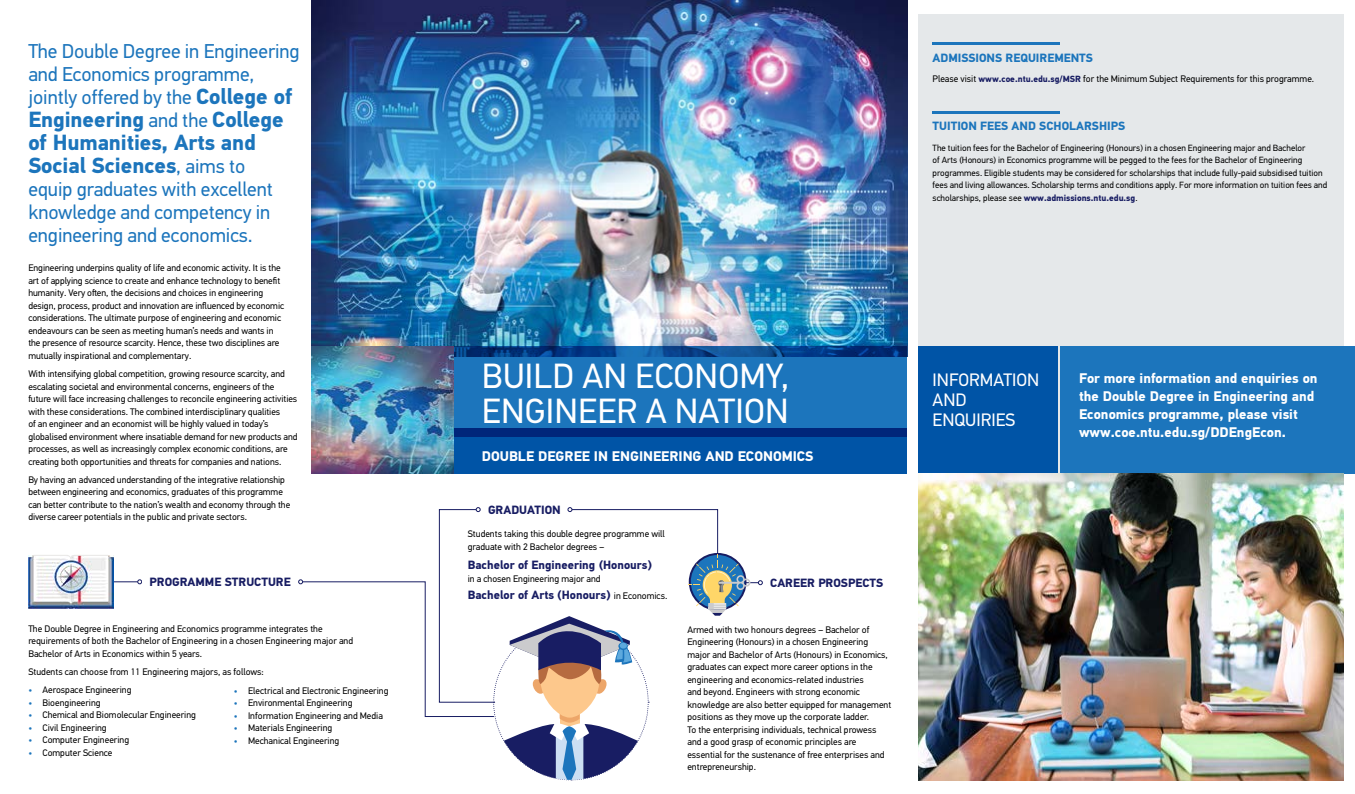
<style>
.page{position:relative;width:1355px;height:794px;background:#fff}
.page>*{position:absolute;margin:0;border:0;box-sizing:border-box;transform-origin:0 0}
.t1{font:35px/35px "PF Din Text Universal";letter-spacing:.005em;color:#fff}
.t2{font:700 22px/23px "PF Din Text Universal";letter-spacing:-.005em;color:#1c75bc}
.t3{font:20px/23px "PF Din Text Universal";letter-spacing:-.005em;color:#1c75bc}
.t4{font:18px/20px "PF Din Text Universal";color:#fff}
.t5{font:700 14px/18px "PF Din Text Universal";color:#fff}
.t6{font:700 12px "PF Din Text Universal";color:#181d63}
.t7{font:700 12px "PF Din Text Universal";color:#1c75bc}
.t8{font:9.5px/12.5px "PF Din Text Universal";letter-spacing:-.005em;color:#000}
.t9{font:9px/12.5px "PF Din Text Universal";color:#000}
.s1{font-weight:700;font-size:22px}
.s2{font-weight:400;font-size:20px}
.s3{color:#1c75bc}
.s4{font-weight:700;font-size:9px;color:#181d63}
.s5{font-weight:700;color:#181d63}
.s6{font-weight:400;font-size:9.5px;color:#000}
</style>
<div class="page">
<div style="left:454px;top:428px;width:453px;height:46px;background:#0054a6"></div>
<hr style="left:106px;top:581px;width:32px;height:1px;background:#181d63">
<svg style="left:137px;top:579px;width:5px;height:5px"></svg>
<div style="left:918px;top:14px;width:426px;height:766px;background:#e5e8ea"></div>
<div style="left:918px;top:346px;width:140px;height:128px;background:#0054a6"></div>
<div style="left:1060px;top:346px;width:295px;height:128px;background:#1c75bc"></div>
<img style="left:312px;top:0;width:595px;height:346px">
<svg style="left:454px;top:346px;width:453px;height:91px;background:#1666af"></svg>
<hr style="left:933px;top:43px;width:127px;height:2px;background:#1c75bc">
<hr style="left:933px;top:111px;width:127px;height:3px;background:#1c75bc">
<hr style="left:702px;top:582px;width:56px;height:1px;background:#181d63">
<svg style="left:758px;top:580px;width:5px;height:5px"></svg>
<svg style="left:298px;top:507px;width:452px;height:274px"></svg>
<img style="left:918px;top:474px;width:426px;height:306px">
<img style="left:312px;top:346px;width:142px;height:128px">
<img style="left:28px;top:555px;width:85px;height:54px">
<svg style="left:33px;top:555px;width:75px;height:4px"></svg>
<h3 class="t3" style="left:28px;top:40px;width:273px">The Double Degree in Engineering and Economics programme, jointly offered by the <span class="s1">College of</span></h3>
<h2 class="t2" style="left:28px;top:109px;width:257px">Engineering <span class="s2">and the</span> College of Humanities, Arts and<br>Social Sciences<span class="s2">, aims to</span></h2>
<h3 class="t3" style="left:28px;top:178px;width:246px">equip graduates with excellent knowledge and competency in engineering and economics.</h3>
<p class="t8" style="left:28px;top:262px;width:257px">Engineering underpins quality of life and economic activity. It is the art of applying science to create and enhance technology to benefit humanity. Very often, the decisions and choices in engineering design, process, product and innovation are influenced by economic considerations. The ultimate purpose of engineering and economic endeavours can be seen as meeting human’s needs and wants in the presence of resource scarcity. Hence, these two disciplines are mutually inspirational and complementary.</p>
<p class="t8" style="left:28px;top:368px;width:271px">With intensifying global competition, growing resource scarcity, and escalating societal and environmental concerns, engineers of the future will face increasing challenges to reconcile engineering activities with these considerations. The combined interdisciplinary qualities<br>of an engineer and an economist will be highly valued in today’s globalised environment where insatiable demand for new products and processes, as well as increasingly complex economic conditions, are creating both opportunities and threats for companies and nations.</p>
<p class="t8" style="left:28px;top:474px;width:263px">By having an advanced understanding of the integrative relationship between engineering and economics, graduates of this programme can better contribute to the nation’s wealth and economy through the diverse career potentials in the public and private sectors.</p>
<p class="t6" style="left:150px;top:574px;width:143px">PROGRAMME STRUCTURE</p>
<p class="t8" style="left:28px;top:623px;width:326px">The Double Degree in Engineering and Economics programme integrates the requirements of both the Bachelor of Engineering in a chosen Engineering major and<br>Bachelor of Arts in Economics within 5 years.</p>
<p class="t8" style="left:28px;top:666px;width:237px">Students can choose from 11 Engineering majors, as follows:</p>
<p class="t8" style="left:28px;top:684px;width:105px"><span class="s3">•</span> Aerospace Engineering</p>
<p class="t8" style="left:28px;top:697px;width:74px"><span class="s3">•</span> Bioengineering</p>
<p class="t8" style="left:28px;top:709px;width:169px"><span class="s3">•</span> Chemical and Biomolecular Engineering</p>
<p class="t8" style="left:28px;top:722px;width:80px"><span class="s3">•</span> Civil Engineering</p>
<p class="t8" style="left:28px;top:734px;width:102px"><span class="s3">•</span> Computer Engineering</p>
<p class="t8" style="left:28px;top:747px;width:86px"><span class="s3">•</span> Computer Science</p>
<p class="t8" style="left:234px;top:685px;width:156px"><span class="s3">•</span> Electrical and Electronic Engineering</p>
<p class="t8" style="left:234px;top:697px;width:120px"><span class="s3">•</span> Environmental Engineering</p>
<p class="t8" style="left:234px;top:710px;width:151px"><span class="s3">•</span> Information Engineering and Media</p>
<p class="t8" style="left:234px;top:722px;width:100px"><span class="s3">•</span> Materials Engineering</p>
<p class="t8" style="left:234px;top:735px;width:107px"><span class="s3">•</span> Mechanical Engineering</p>
<p class="t7" style="left:933px;top:50px;width:162px">ADMISSIONS REQUIREMENTS</p>
<p class="t8" style="left:933px;top:74px;width:383px">Please visit <span class="s4">www.coe.ntu.edu.sg/MSR</span> for the Minimum Subject Requirements for this programme.</p>
<p class="t7" style="left:933px;top:118px;width:194px">TUITION FEES AND SCHOLARSHIPS</p>
<p class="t9" style="left:933px;top:142px;width:396px">The tuition fees for the Bachelor of Engineering (Honours) in a chosen Engineering major and Bachelor<br>of Arts (Honours) in Economics programme will be pegged to the fees for the Bachelor of Engineering programmes. Eligible students may be considered for scholarships that include fully-paid subsidised tuition fees and living allowances. Scholarship terms and conditions apply. For more information on tuition fees and scholarships, please see <span class="s5">www.admissions.ntu.edu.sg</span>.</p>
<h1 class="t1" style="left:482px;top:361px;width:309px">BUILD AN ECONOMY,<br>ENGINEER A NATION</h1>
<h3 class="t4" style="left:933px;top:371px;width:108px">INFORMATION<br>AND<br>ENQUIRIES</h3>
<h3 class="t5" style="left:1079px;top:370px;width:240px">For more information and enquiries on the Double Degree in Engineering and Economics programme, please visit www.coe.ntu.edu.sg/DDEngEcon.</h3>
<h3 class="t5" style="left:482px;top:448px;width:333px">DOUBLE DEGREE IN ENGINEERING AND ECONOMICS</h3>
<p class="t6" style="left:488px;top:502px;width:74px">GRADUATION</p>
<p class="t8" style="left:468px;top:528px;width:199px">Students taking this double degree programme will graduate with 2 Bachelor degrees –</p>
<p class="t6" style="left:468px;top:557px;width:186px">Bachelor of Engineering (Honours)</p>
<p class="t8" style="left:468px;top:573px;width:134px">in a chosen Engineering major and</p>
<p class="t6" style="left:468px;top:586px;width:201px">Bachelor of Arts (Honours) <span class="s6">in Economics.</span></p>
<p class="t6" style="left:770px;top:575px;width:115px">CAREER PROSPECTS</p>
<p class="t8" style="left:687px;top:624px;width:205px">Armed with two honours degrees – Bachelor of Engineering (Honours) in a chosen Engineering major and Bachelor of Arts (Honours) in Economics, graduates can expect more career options in the engineering and economics-related industries<br>and beyond. Engineers with strong economic knowledge are also better equipped for management positions as they move up the corporate ladder.<br>To the enterprising individuals, technical prowess and a good grasp of economic principles are essential for the sustenance of free enterprises and entrepreneurship.</p>
</div>
